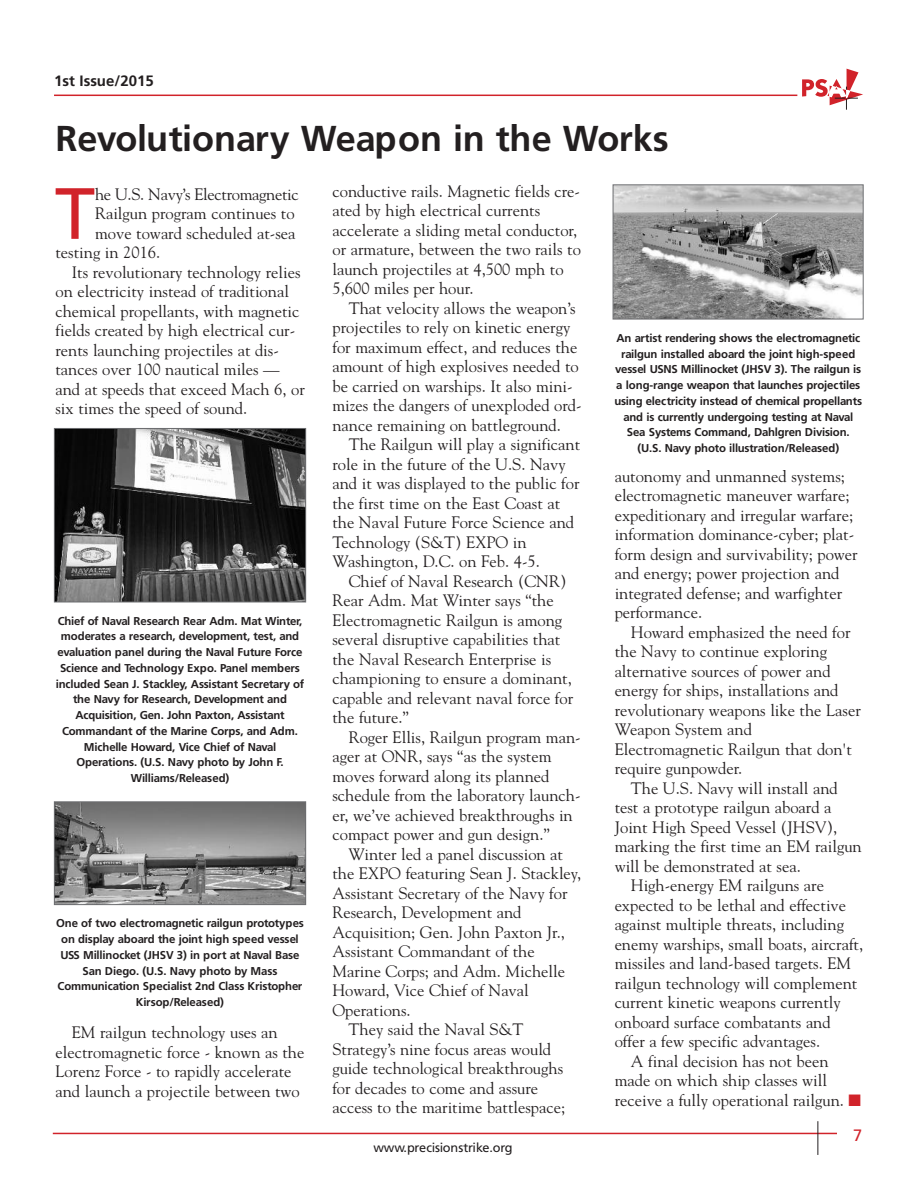
<style>
.page{position:relative;width:918px;height:1188px;background:#fff}
.page>*{position:absolute;margin:0;border:0;box-sizing:border-box;transform-origin:0 0}
.t1{font:72.45px "Frutiger";color:#d1232a}
.t2{font:700 36px "Frutiger";letter-spacing:-.005em;color:#231f20}
.t3{font:16.5px/19.5px "Goudy";color:#231f20}
.t4{font:16.5px "Goudy";letter-spacing:-.02em;color:#231f20}
.t5{font:16.5px "Frutiger";color:#d1232a}
.t6{font:700 15px "Frutiger";color:#231f20}
.t7{font:12.75px "Frutiger";letter-spacing:-.02em;color:#231f20}
.t8{font:700 11.4px/15.8px "Frutiger";letter-spacing:-.01em;color:#231f20;text-align:center}
.s1{color:#d1232a}
</style>
<div class="page">
<hr style="left:53px;top:1133px;width:784px;height:1px;background:#d1232a">
<hr style="left:818px;top:1121px;width:1px;height:34px;background:#231f20">
<hr style="left:54px;top:95px;width:743px;height:1px;background:#d1232a">
<svg style="left:802px;top:69px;width:61px;height:41px"></svg>
<img style="left:56px;top:430px;width:248px;height:170px">
<div style="left:54px;top:428px;width:252px;height:174px;border:1px solid #6c6d70"></div>
<img style="left:56px;top:803px;width:248px;height:100px">
<div style="left:54px;top:801px;width:252px;height:104px;border:1px solid #6c6d70"></div>
<img style="left:615px;top:186px;width:247px;height:131px">
<div style="left:613px;top:184px;width:251px;height:135px;border:1px solid #6c6d70"></div>
<p class="t6" style="left:54px;top:74px;width:101px">1st Issue/2015</p>
<h2 class="t2" style="left:56px;top:124px;width:615px">Revolutionary Weapon in the Works</h2>
<h1 class="t1" style="left:55px;top:185px;width:42px">T</h1>
<p class="t4" style="left:95px;top:185px;width:205px">he U.S. Navy’s Electromagnetic</p>
<p class="t3" style="left:95px;top:204px;width:201px">Railgun program continues to</p>
<p class="t3" style="left:95px;top:223px;width:202px">move toward scheduled at-sea</p>
<p class="t3" style="left:56px;top:243px;width:106px">testing in 2016.</p>
<p class="t3" style="left:72px;top:262px;width:230px">Its revolutionary technology relies</p>
<p class="t3" style="left:56px;top:282px;width:235px">on electricity instead of traditional</p>
<p class="t3" style="left:56px;top:301px;width:246px">chemical propellants, with magnetic</p>
<p class="t3" style="left:56px;top:321px;width:241px">fields created by high electrical cur-</p>
<p class="t3" style="left:56px;top:340px;width:225px">rents launching projectiles at dis-</p>
<p class="t3" style="left:56px;top:360px;width:226px">tances over 100 nautical miles —</p>
<p class="t3" style="left:56px;top:379px;width:251px">and at speeds that exceed Mach 6, or</p>
<p class="t3" style="left:56px;top:399px;width:193px">six times the speed of sound.</p>
<p class="t8" style="left:56px;top:614px;width:250px">Chief of Naval Research Rear Adm. Mat Winter, moderates a research, development, test, and evaluation panel during the Naval Future Force Science and Technology Expo. Panel members included Sean J. Stackley, Assistant Secretary of the Navy for Research, Development and Acquisition, Gen. John Paxton, Assistant Commandant of the Marine Corps, and Adm.<br>Michelle Howard, Vice Chief of Naval Operations. (U.S. Navy photo by John F.<br>Williams/Released)</p>
<p class="t8" style="left:56px;top:916px;width:249px">One of two electromagnetic railgun prototypes on display aboard the joint high speed vessel USS Millinocket (JHSV 3) in port at Naval Base San Diego. (U.S. Navy photo by Mass Communication Specialist 2nd Class Kristopher Kirsop/Released)</p>
<p class="t3" style="left:55px;top:1023px;width:250px;text-indent:16px">EM railgun technology uses an electromagnetic force - known as the Lorenz Force - to rapidly accelerate and launch a projectile between two</p>
<p class="t3" style="left:332px;top:181px;width:250px">conductive rails. Magnetic fields cre&shy;ated by high electrical currents accelerate a sliding metal conductor, or armature, between the two rails to launch projectiles at 4,500 mph to 5,600 miles per hour.</p>
<p class="t3" style="left:332px;top:298px;width:251px;text-indent:16px">That velocity allows the weapon’s projectiles to rely on kinetic energy for maximum effect, and reduces the amount of high explosives needed to be carried on warships. It also mini&shy;mizes the dangers of unexploded ord&shy;nance remaining on battleground.</p>
<p class="t3" style="left:332px;top:435px;width:249px;text-indent:16px">The Railgun will play a significant role in the future of the U.S. Navy and it was displayed to the public for the first time on the East Coast at the Naval Future Force Science and<br>Technology (S&amp;T) EXPO in<br>Washington, D.C. on Feb. 4-5.</p>
<p class="t3" style="left:332px;top:571px;width:242px;text-indent:16px">Chief of Naval Research (CNR)<br>Rear Adm. Mat Winter says “the<br>Electromagnetic Railgun is among several disruptive capabilities that the Naval Research Enterprise is championing to ensure a dominant, capable and relevant naval force for the future.”</p>
<p class="t3" style="left:332px;top:727px;width:250px;text-indent:16px">Roger Ellis, Railgun program man&shy;ager at ONR, says “as the system moves forward along its planned schedule from the laboratory launch&shy;er, we’ve achieved breakthroughs in compact power and gun design.”</p>
<p class="t3" style="left:349px;top:844px;width:216px">Winter led a panel discussion at</p>
<p class="t3" style="left:332px;top:864px;width:250px">the EXPO featuring Sean J. Stackley,</p>
<p class="t3" style="left:332px;top:883px;width:237px">Assistant Secretary of the Navy for</p>
<p class="t3" style="left:332px;top:903px;width:191px">Research, Development and</p>
<p class="t3" style="left:332px;top:922px;width:234px">Acquisition; Gen. John Paxton Jr.,</p>
<p class="t3" style="left:332px;top:942px;width:204px">Assistant Commandant of the</p>
<p class="t3" style="left:332px;top:961px;width:234px">Marine Corps; and Adm. Michelle</p>
<p class="t3" style="left:332px;top:981px;width:198px">Howard, Vice Chief of Naval</p>
<p class="t3" style="left:332px;top:1000px;width:80px">Operations.</p>
<p class="t3" style="left:349px;top:1020px;width:176px">They said the Naval S&amp;T</p>
<p class="t3" style="left:332px;top:1039px;width:220px">Strategy’s nine focus areas would</p>
<p class="t3" style="left:332px;top:1059px;width:232px">guide technological breakthroughs</p>
<p class="t3" style="left:332px;top:1078px;width:207px">for decades to come and assure</p>
<p class="t3" style="left:332px;top:1098px;width:234px">access to the maritime battlespace;</p>
<p class="t7" style="left:373px;top:1143px;width:141px">www.precisionstrike.org</p>
<p class="t8" style="left:614px;top:331px;width:249px">An artist rendering shows the electromagnetic railgun installed aboard the joint high-speed vessel USNS Millinocket (JHSV 3). The railgun is a long-range weapon that launches projectiles using electricity instead of chemical propellants and is currently undergoing testing at Naval Sea Systems Command, Dahlgren Division. (U.S. Navy photo illustration/Released)</p>
<p class="t3" style="left:615px;top:466px;width:245px">autonomy and unmanned systems; electromagnetic maneuver warfare; expeditionary and irregular warfare; information dominance-cyber; plat&shy;form design and survivability; power and energy; power projection and integrated defense; and warfighter performance.</p>
<p class="t3" style="left:615px;top:622px;width:248px;text-indent:16px">Howard emphasized the need for the Navy to continue exploring alternative sources of power and energy for ships, installations and revolutionary weapons like the Laser<br>Weapon System and<br>Electromagnetic Railgun that don't require gunpowder.</p>
<p class="t3" style="left:631px;top:778px;width:208px">The U.S. Navy will install and</p>
<p class="t3" style="left:615px;top:798px;width:218px">test a prototype railgun aboard a</p>
<p class="t3" style="left:615px;top:817px;width:224px">Joint High Speed Vessel (JHSV),</p>
<p class="t3" style="left:615px;top:837px;width:249px">marking the first time an EM railgun</p>
<p class="t3" style="left:615px;top:856px;width:188px">will be demonstrated at sea.</p>
<p class="t3" style="left:631px;top:876px;width:195px">High-energy EM railguns are</p>
<p class="t3" style="left:615px;top:895px;width:233px">expected to be lethal and effective</p>
<p class="t3" style="left:615px;top:915px;width:231px">against multiple threats, including</p>
<p class="t3" style="left:615px;top:934px;width:250px">enemy warships, small boats, aircraft,</p>
<p class="t3" style="left:615px;top:954px;width:238px">missiles and land-based targets. EM</p>
<p class="t3" style="left:615px;top:973px;width:244px">railgun technology will complement</p>
<p class="t3" style="left:615px;top:993px;width:228px">current kinetic weapons currently</p>
<p class="t3" style="left:615px;top:1012px;width:218px">onboard surface combatants and</p>
<p class="t3" style="left:615px;top:1032px;width:207px">offer a few specific advantages.</p>
<p class="t3" style="left:631px;top:1051px;width:199px">A final decision has not been</p>
<p class="t3" style="left:615px;top:1071px;width:214px">made on which ship classes will</p>
<p class="t3" style="left:615px;top:1090px;width:248px">receive a fully operational railgun. <span class="s1">■</span></p>
<p class="t5" style="left:853px;top:1129px;width:11px">7</p>
</div>
